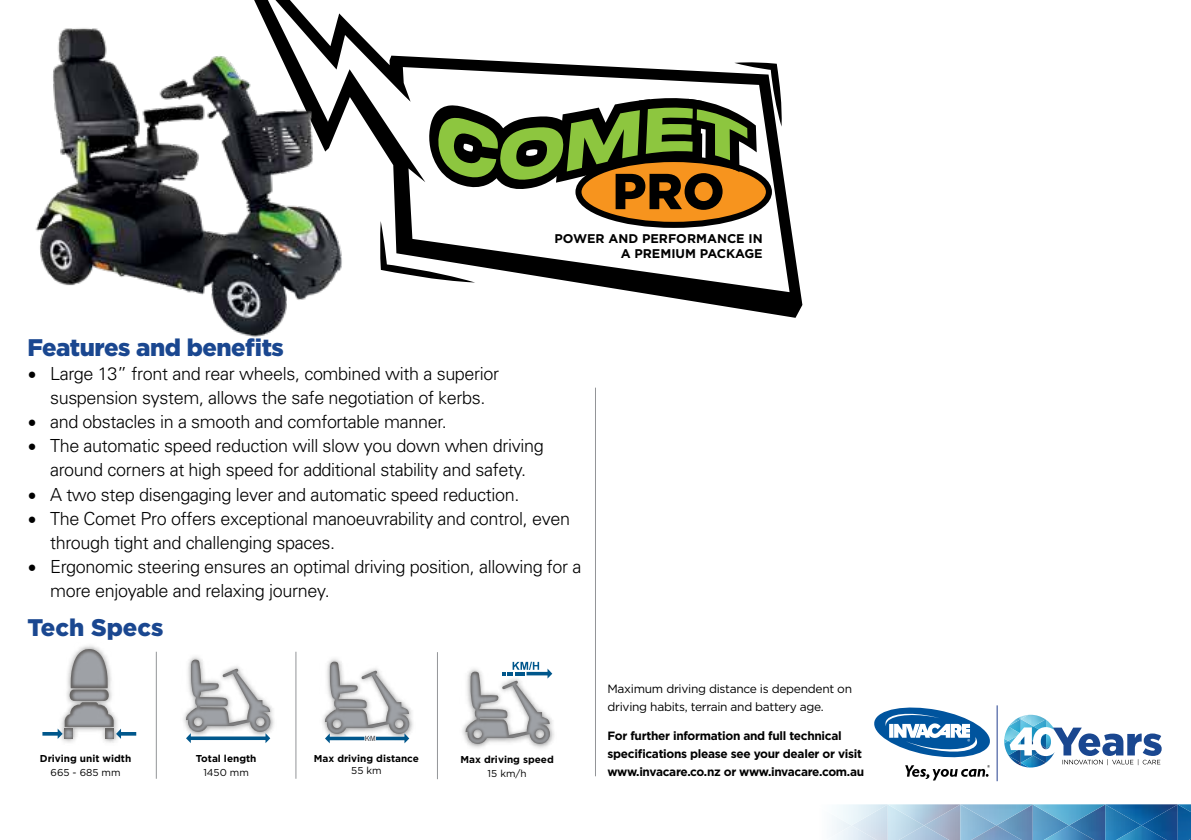
<style>
.page{position:relative;width:1191px;height:840px;background:#fff}
.page>*{position:absolute;margin:0;border:0;box-sizing:border-box;transform-origin:0 0}
.t1{font:900 50.4px "Gotham";color:#000}
.t2{font:900 24px "Gotham";letter-spacing:-.02em;color:#1a4790}
.t3{font:900 24px "Gotham";color:#1a4790}
.t4{font:300 18px/24px "Univers";letter-spacing:-.02em;color:#000;text-align:center}
.t5{font:700 12.6px/15.2px "Gotham";color:#000;text-align:right}
.t6{font:700 12px/18px "Gotham";letter-spacing:-.025em;color:#000}
.t7{font:12px/18px "Gotham";letter-spacing:-.025em;color:#000}
.t8{font:700 10px "Gotham";color:#000}
.t9{font:10px "Gotham";color:#000}
.s1{font-family:"Minion Pro";font-weight:400;font-size:24px}
</style>
<div class="page">
<img style="left:832px;top:804px;width:359px;height:35px">
<img style="left:1177px;top:828px;width:14px;height:11px">
<img style="left:1177px;top:804px;width:14px;height:17px">
<svg style="left:874px;top:707px;width:116px;height:73px"></svg>
<hr style="left:996px;top:705px;width:1px;height:75px;background:#25408f">
<img style="left:1004px;top:727px;width:4px;height:28px">
<svg style="left:1008px;top:714px;width:153px;height:53px"></svg>
<hr style="left:156px;top:651px;width:1px;height:127px;background:#939598">
<hr style="left:295px;top:651px;width:1px;height:127px;background:#939598">
<hr style="left:437px;top:651px;width:1px;height:127px;background:#939598">
<img style="left:322px;top:658px;width:91px;height:81px">
<img style="left:324px;top:659px;width:87px;height:76px">
<svg style="left:324px;top:661px;width:85px;height:82px"></svg>
<img style="left:464px;top:723px;width:88px;height:22px">
<svg style="left:465px;top:661px;width:87px;height:82px"></svg>
<img style="left:62px;top:645px;width:55px;height:98px">
<svg style="left:42px;top:648px;width:94px;height:91px"></svg>
<img style="left:183px;top:656px;width:91px;height:73px">
<img style="left:185px;top:657px;width:87px;height:75px">
<svg style="left:185px;top:659px;width:85px;height:83px"></svg>
<svg style="left:490px;top:60px;width:312px;height:257px"></svg>
<div style="left:578px;top:159px;width:191px;height:66px;background:#f7941e;border-radius:50%"></div>
<div style="left:575px;top:156px;width:197px;height:72px;border:6px solid #000;border-radius:50%"></div>
<svg style="left:490px;top:62px;width:292px;height:128px"></svg>
<img style="left:35px;top:0;width:455px;height:337px">
<hr style="left:595px;top:387px;width:1px;height:388px;background:#939598">
<h1 class="t1" style="left:612px;top:156px;width:114px">PRO</h1>
<p class="t5" style="left:554px;top:230px;width:210px">POWER AND PERFORMANCE IN<br>A PREMIUM PACKAGE</p>
<h2 class="t2" style="left:27px;top:331px;width:258px">Features and benefits</h2>
<p class="t4" style="left:27px;top:362px;width:473px"><span class="s1">•</span> Large 13” front and rear wheels, combined with a superior suspension system, allows the safe negotiation of kerbs.</p>
<p class="t4" style="left:27px;top:410px;width:421px"><span class="s1">•</span> and obstacles in a smooth and comfortable manner.</p>
<p class="t4" style="left:27px;top:434px;width:518px"><span class="s1">•</span> The automatic speed reduction will slow you down when driving around corners at high speed for additional stability and safety.</p>
<p class="t4" style="left:27px;top:482px;width:493px"><span class="s1">•</span> A two step disengaging lever and automatic speed reduction.</p>
<p class="t4" style="left:50px;top:506px;width:521px;text-align:left;text-indent:-23px"><span class="s1">•</span> The Comet Pro offers exceptional manoeuvrability and control, even through tight and challenging spaces.</p>
<p class="t4" style="left:50px;top:554px;width:533px;text-align:left;text-indent:-23px"><span class="s1">•</span> Ergonomic steering ensures an optimal driving position, allowing for a more enjoyable and relaxing journey.</p>
<h2 class="t3" style="left:27px;top:610px;width:138px">Tech Specs</h2>
<p class="t8" style="left:40px;top:751px;width:93px">Driving unit width</p>
<p class="t9" style="left:51px;top:765px;width:72px">665 - 685 mm</p>
<p class="t8" style="left:196px;top:751px;width:62px">Total length</p>
<p class="t9" style="left:203px;top:765px;width:47px">1450 mm</p>
<p class="t8" style="left:314px;top:751px;width:107px">Max driving distance</p>
<p class="t9" style="left:351px;top:764px;width:32px">55 km</p>
<p class="t8" style="left:460px;top:752px;width:95px">Max driving speed</p>
<p class="t9" style="left:487px;top:767px;width:41px">15 km/h</p>
<p class="t7" style="left:607px;top:678px;width:246px">Maximum driving distance is dependent on driving habits, terrain and battery age.</p>
<p class="t6" style="left:607px;top:726px;width:258px">For further information and full technical specifications please see your dealer or visit www.invacare.co.nz or www.invacare.com.au</p>
</div>
